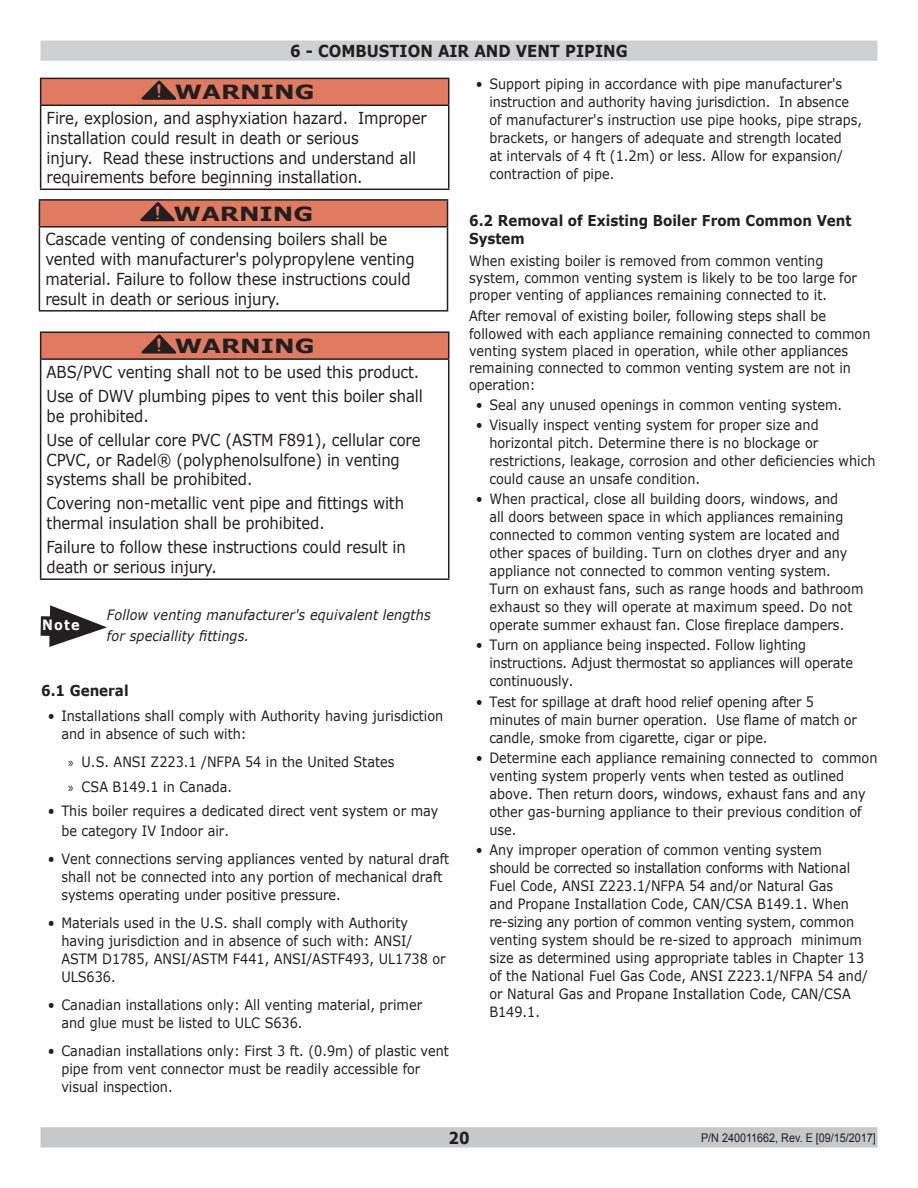
<style>
.page{position:relative;width:918px;height:1188px;background:#fff}
.page>*{position:absolute;margin:0;border:0;box-sizing:border-box;transform-origin:0 0}
.Body_text{font:700 21px "Courier New";color:#e07a60;scale:.9 1}
.t1{font:700 19.5px "Verdana";color:#231f20;scale:1.25 1}
.Warning_text{font:16.5px/19.8px "Verdana";letter-spacing:-.01em;color:#231f20;scale:.9 1}
.New_Section_for_TOC{font:700 16.5px "Verdana";color:#231f20;scale:.9 1}
.Paragraph_Style_3{font:700 15px/18px "Verdana";color:#231f20;scale:.9 1}
.t2{font:14.25px/18px "Verdana";color:#231f20;scale:.9 1}
.Warning_blocks{font:italic 14.25px/21px "Verdana";letter-spacing:.01em;color:#231f20;scale:.9 1}
.t3{font:700 14.25px "Verdana";color:#fff;scale:.9 1}
.t4{font:12px "Arial";color:#231f20;scale:.9 1}
.s1{font-family:"Myriad Pro"}
</style>
<div class="page">
<div style="left:41px;top:1128px;width:836px;height:19px;background:#c7c8ca"></div>
<div style="left:40px;top:1127px;width:838px;height:21px;border:2px solid #c7c8ca"></div>
<div style="left:41px;top:41px;width:836px;height:19px;background:#cfd0d2"></div>
<div style="left:40px;top:40px;width:838px;height:21px;border:2px solid #cfd0d2"></div>
<div style="left:41px;top:78px;width:408px;height:27px;background:#e07a60"></div>
<hr style="left:40px;top:78px;width:409px;height:1px;background:#231f20">
<svg style="left:40px;top:79px;width:1px;height:26px"></svg>
<svg style="left:448px;top:79px;width:1px;height:26px"></svg>
<hr style="left:40px;top:105px;width:409px;height:1px;background:#231f20">
<hr style="left:40px;top:106px;width:1px;height:83px;background:#231f20">
<hr style="left:448px;top:106px;width:1px;height:83px;background:#231f20">
<hr style="left:40px;top:189px;width:409px;height:1px;background:#231f20">
<svg style="left:140px;top:79px;width:37px;height:21px"></svg>
<div style="left:39px;top:200px;width:409px;height:27px;background:#e07a60"></div>
<hr style="left:39px;top:199px;width:409px;height:2px;background:#231f20">
<svg style="left:39px;top:201px;width:1px;height:25px"></svg>
<svg style="left:447px;top:201px;width:1px;height:25px"></svg>
<hr style="left:39px;top:226px;width:409px;height:2px;background:#231f20">
<hr style="left:39px;top:228px;width:1px;height:82px;background:#231f20">
<hr style="left:447px;top:228px;width:1px;height:82px;background:#231f20">
<hr style="left:39px;top:310px;width:409px;height:2px;background:#231f20">
<svg style="left:140px;top:202px;width:35px;height:20px"></svg>
<div style="left:41px;top:332px;width:408px;height:27px;background:#e07a60"></div>
<hr style="left:40px;top:331px;width:409px;height:2px;background:#231f20">
<svg style="left:40px;top:333px;width:1px;height:25px"></svg>
<svg style="left:448px;top:333px;width:1px;height:25px"></svg>
<hr style="left:40px;top:358px;width:409px;height:2px;background:#231f20">
<hr style="left:40px;top:360px;width:1px;height:218px;background:#231f20">
<hr style="left:448px;top:360px;width:1px;height:218px;background:#231f20">
<hr style="left:40px;top:578px;width:409px;height:2px;background:#231f20">
<svg style="left:141px;top:334px;width:36px;height:20px"></svg>
<svg style="left:40px;top:605px;width:67px;height:42px"></svg>
<p class="New_Section_for_TOC" style="left:290px;top:39px;width:376px">6 - COMBUSTION AIR AND VENT PIPING</p>
<p class="t1" style="left:175px;top:78px;width:113px">WARNING</p>
<p class="Warning_text" style="left:47px;top:108px;width:424px">Fire, explosion, and asphyxiation hazard. Improper installation could result in death or serious<br>injury. Read these instructions and understand all requirements before beginning installation.</p>
<p class="Body_text" style="left:153px;top:78px;width:14px">!</p>
<p class="t2" style="left:489px;top:74px;width:416px;text-indent:-14px">• Support piping in accordance with pipe manufacturer's instruction and authority having jurisdiction. In absence of manufacturer's instruction use pipe hooks, pipe straps, brackets, or hangers of adequate and strength located<br>at intervals of 4 ft (1.2m) or less. Allow for expansion/ contraction of pipe.</p>
<p class="Paragraph_Style_3" style="left:469px;top:212px;width:427px">6.2 Removal of Existing Boiler From Common Vent<br>System</p>
<p class="t2" style="left:469px;top:252px;width:432px;line-height:17.1px">When existing boiler is removed from common venting system, common venting system is likely to be too large for proper venting of appliances remaining connected to it.</p>
<p class="t2" style="left:469px;top:308px;width:448px;line-height:17.1px">After removal of existing boiler, following steps shall be followed with each appliance remaining connected to common venting system placed in operation, while other appliances remaining connected to common venting system are not in operation:</p>
<p class="t2" style="left:476px;top:396px;width:409px">• Seal any unused openings in common venting system.</p>
<p class="t2" style="left:489px;top:416px;width:430px;text-indent:-14px">• Visually inspect venting system for proper size and horizontal pitch. Determine there is no blockage or restrictions, leakage, corrosion and other deficiencies which could cause an unsafe condition.</p>
<p class="t2" style="left:489px;top:490px;width:417px;text-indent:-14px">• When practical, close all building doors, windows, and<br>all doors between space in which appliances remaining connected to common venting system are located and other spaces of building. Turn on clothes dryer and any appliance not connected to common venting system.<br>Turn on exhaust fans, such as range hoods and bathroom exhaust so they will operate at maximum speed. Do not operate summer exhaust fan. Close fireplace dampers.</p>
<p class="t2" style="left:489px;top:636px;width:406px;text-indent:-14px">• Turn on appliance being inspected. Follow lighting instructions. Adjust thermostat so appliances will operate continuously.</p>
<p class="t2" style="left:489px;top:692px;width:410px;text-indent:-14px">• Test for spillage at draft hood relief opening after 5 minutes of main burner operation. Use flame of match or candle, smoke from cigarette, cigar or pipe.</p>
<p class="t2" style="left:489px;top:748px;width:433px;text-indent:-14px">• Determine each appliance remaining connected to common venting system properly vents when tested as outlined above. Then return doors, windows, exhaust fans and any other gas-burning appliance to their previous condition of use.</p>
<p class="t2" style="left:489px;top:841px;width:422px;text-indent:-14px">• Any improper operation of common venting system<br>should be corrected so installation conforms with National Fuel Code, ANSI Z223.1/NFPA 54 and/or Natural Gas<br>and Propane Installation Code, CAN/CSA B149.1. When re-sizing any portion of common venting system, common venting system should be re-sized to approach minimum size as determined using appropriate tables in Chapter 13 of the National Fuel Gas Code, ANSI Z223.1/NFPA 54 and/ or Natural Gas and Propane Installation Code, CAN/CSA B149.1.</p>
<p class="Body_text" style="left:152px;top:199px;width:14px">!</p>
<p class="t1" style="left:174px;top:200px;width:113px">WARNING</p>
<p class="Warning_text" style="left:45px;top:229px;width:412px">Cascade venting of condensing boilers shall be vented with manufacturer's polypropylene venting material. Failure to follow these instructions could result in death or serious injury.</p>
<p class="Body_text" style="left:153px;top:332px;width:14px">!</p>
<p class="t1" style="left:175px;top:332px;width:113px">WARNING</p>
<p class="Warning_text" style="left:47px;top:362px;width:416px">ABS/PVC venting shall not to be used this product.</p>
<p class="Warning_text" style="left:47px;top:386px;width:419px">Use of DWV plumbing pipes to vent this boiler shall be prohibited.</p>
<p class="Warning_text" style="left:47px;top:430px;width:417px">Use of cellular core PVC (ASTM F891), cellular core<br>CPVC, or Radel® (polyphenolsulfone) in venting systems shall be prohibited.</p>
<p class="Warning_text" style="left:47px;top:493px;width:399px">Covering non-metallic vent pipe and fittings with thermal insulation shall be prohibited.</p>
<p class="Warning_text" style="left:47px;top:537px;width:401px">Failure to follow these instructions could result in death or serious injury.</p>
<p class="t3" style="left:42px;top:615px;width:43px">Note</p>
<p class="Warning_blocks" style="left:107px;top:604px;width:361px">Follow venting manufacturer's equivalent lengths for speciallity fittings.</p>
<p class="Paragraph_Style_3" style="left:41px;top:681px;width:99px">6.1 General</p>
<p class="t2" style="left:61px;top:707px;width:426px;text-indent:-14px">• Installations shall comply with Authority having jurisdiction and in absence of such with:</p>
<p class="t2" style="left:68px;top:753px;width:364px"><span class="s1">»</span> U.S. ANSI Z223.1 /NFPA 54 in the United States</p>
<p class="t2" style="left:68px;top:777px;width:184px"><span class="s1">»</span> CSA B149.1 in Canada.</p>
<p class="t2" style="left:61px;top:801px;width:421px;line-height:19.8px;text-indent:-14px">• This boiler requires a dedicated direct vent system or may be category IV Indoor air.</p>
<p class="t2" style="left:61px;top:850px;width:433px;text-indent:-14px">• Vent connections serving appliances vented by natural draft shall not be connected into any portion of mechanical draft systems operating under positive pressure.</p>
<p class="t2" style="left:61px;top:914px;width:428px;text-indent:-14px">• Materials used in the U.S. shall comply with Authority having jurisdiction and in absence of such with: ANSI/ ASTM D1785, ANSI/ASTM F441, ANSI/ASTF493, UL1738 or ULS636.</p>
<p class="t2" style="left:61px;top:996px;width:402px;text-indent:-14px">• Canadian installations only: All venting material, primer and glue must be listed to ULC S636.</p>
<p class="t2" style="left:61px;top:1042px;width:432px;text-indent:-14px">• Canadian installations only: First 3 ft. (0.9m) of plastic vent pipe from vent connector must be readily accessible for visual inspection.</p>
<p class="New_Section_for_TOC" style="left:448px;top:1126px;width:25px">20</p>
<p class="t4" style="left:701px;top:1130px;width:196px">P/N 240011662, Rev. E [09/15/2017]</p>
</div>
